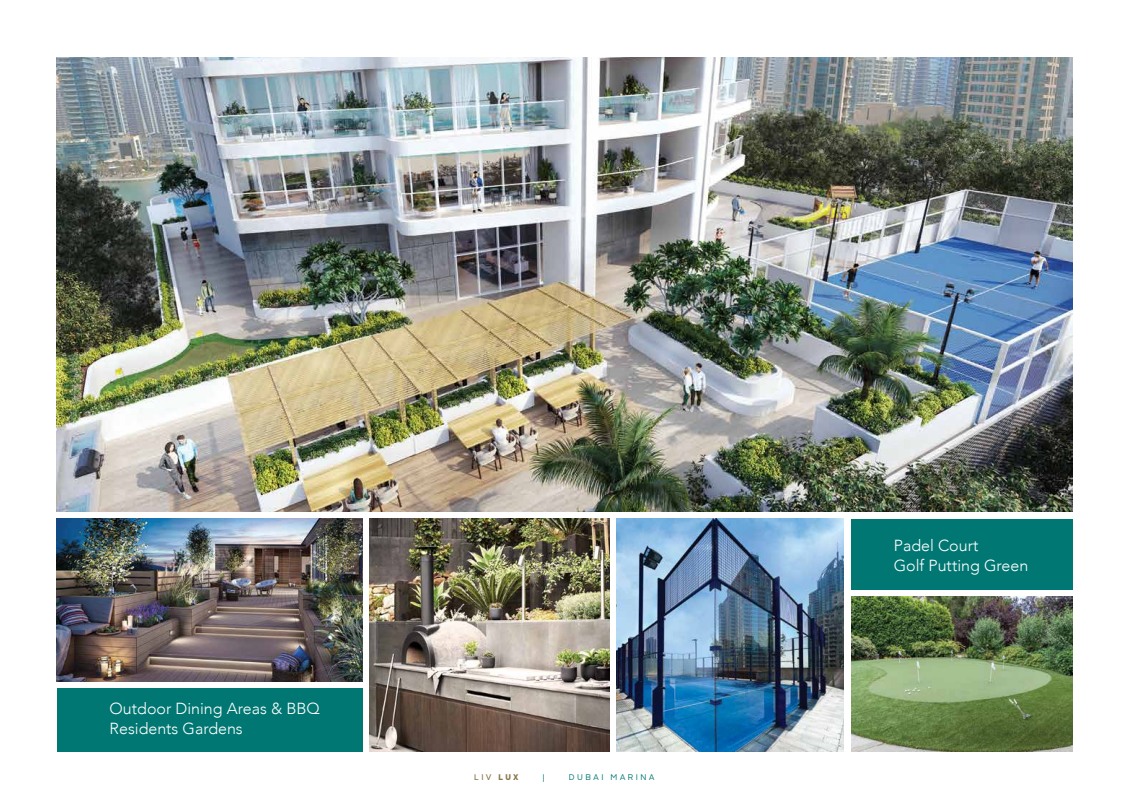
<style>
.page{position:relative;width:1129px;height:808px;background:#fff}
.page>*{position:absolute;margin:0;border:0;box-sizing:border-box;transform-origin:0 0}
.t1{font:300 16px/19.2px "Avenir";color:#fff}
.t2{font:500 8px "Sharp Sans";letter-spacing:.3em;color:#007772}
.t3{font:600 8px "Sharp Sans";color:#89764b}
.s1{font-weight:800}
</style>
<div class="page">
<img style="left:57px;top:57px;width:1014px;height:455px">
<img style="left:617px;top:519px;width:226px;height:232px">
<img style="left:851px;top:597px;width:220px;height:154px">
<img style="left:57px;top:519px;width:305px;height:162px">
<img style="left:369px;top:519px;width:240px;height:232px">
<div style="left:850px;top:519px;width:221px;height:71px;background:#007772"></div>
<div style="left:57px;top:688px;width:305px;height:63px;background:#007772"></div>
<p class="t1" style="left:110px;top:699px;width:212px">Outdoor Dining Areas &amp; BBQ<br>Residents Gardens</p>
<p class="t3" style="left:474px;top:771px;width:46px">LIV <span class="s1">LUX</span></p>
<p class="t2" style="left:542px;top:771px;width:3px">|</p>
<p class="t2" style="left:569px;top:771px;width:87px">DUBAI MARINA</p>
<p class="t1" style="left:893px;top:536px;width:136px">Padel Court<br>Golf Putting Green</p>
</div>
